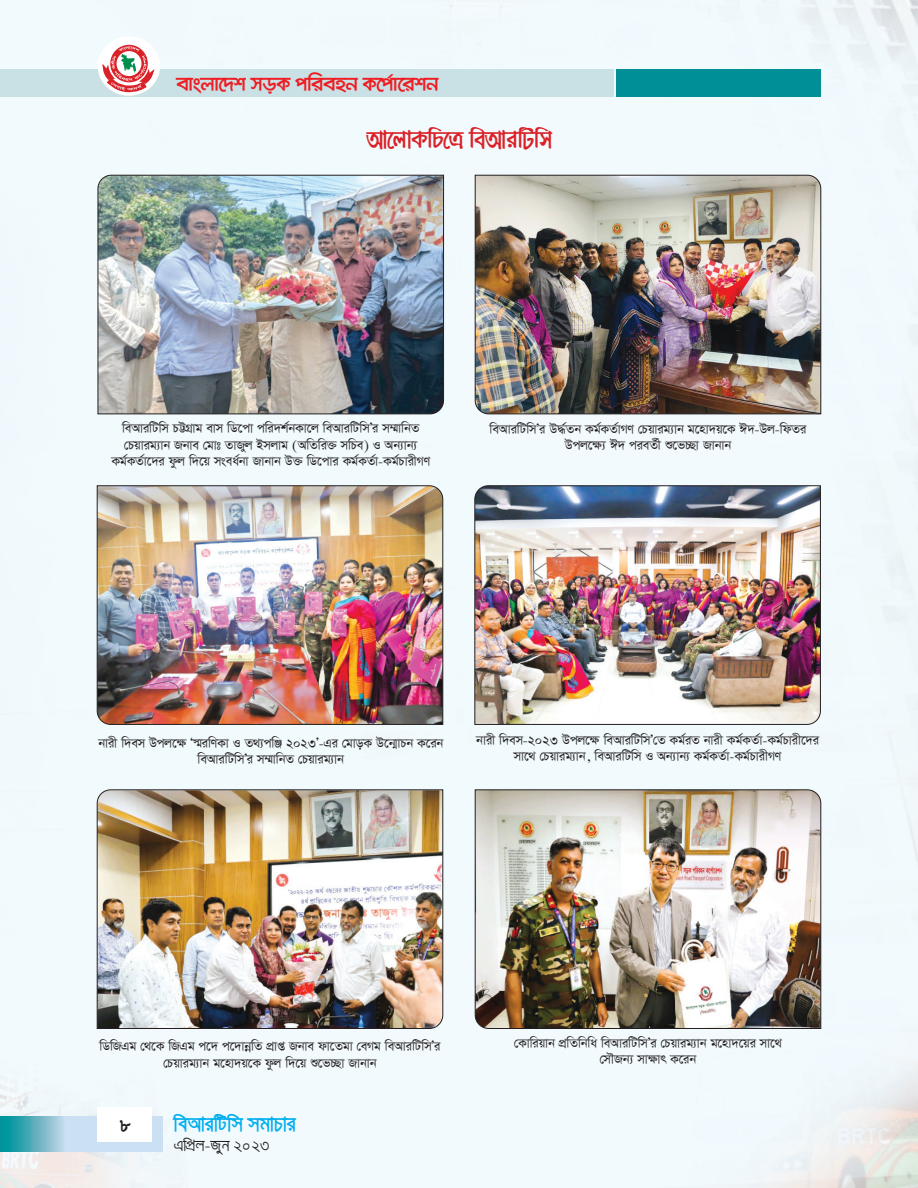
<style>
.page{position:relative;width:918px;height:1188px;background:#f1fafd}
.page>*{position:absolute;margin:0;border:0;box-sizing:border-box;transform-origin:0 0}
.t1{font:700 25.5px "Meghna MJ";color:#da2128}
.t2{font:700 24px "Kongsho MJ";color:#ee1d23}
.t3{font:700 21px "Karnaphuli MJ";color:#00aeef}
.t4{font:700 21px "Sutonny MJ";color:#231f20}
.t5{font:16.5px "Karnaphuli MJ";color:#231f20}
.t6{font:15px/16.5px "Sutonny MJ";color:#231f20;text-align:center}
</style>
<div class="page">
<div style="left:0;top:69px;width:614px;height:28px;background:#c9e0e4"></div>
<div style="left:616px;top:69px;width:205px;height:28px;background:#008f97"></div>
<svg style="left:0;top:1117px;width:163px;height:35px;background:#8ec6d7"></svg>
<div style="left:97px;top:1107px;width:55px;height:35px;background:#fff"></div>
<div style="left:98px;top:36px;width:62px;height:60px;background:#fff;border-radius:50%"></div>
<svg style="left:102px;top:46px;width:52px;height:47px"></svg>
<img style="left:96px;top:789px;width:348px;height:240px">
<img style="left:474px;top:789px;width:348px;height:240px">
<img style="left:474px;top:485px;width:347px;height:240px">
<img style="left:96px;top:485px;width:348px;height:240px">
<img style="left:474px;top:174px;width:348px;height:241px">
<img style="left:97px;top:174px;width:347px;height:241px">
<h2 class="t2" style="left:176px;top:69px;width:264px">evsjv‡`k moK cwienb K‡c©v‡ikb</h2>
<h1 class="t1" style="left:367px;top:121px;width:187px">AV‡JVKWP‡Î WEAVIWUWM</h1>
<p class="t6" style="left:111px;top:421px;width:320px">WEAVIWUWM PÆMÖVG EVM WW‡CV CWI`K©BKV‡J WEAVIWUWMÕI M¤§VWBZ †PQVIG¨VB RBVE †GVT ZVRYJ BMJVG (AWZWI³ MWPE) I AB¨VB¨<br>KG©KZ©V‡`I DZJ W`‡Q MSEA©BV RVBVB D³ WW‡CVI KG©KZ©V-KG©PVIXMY</p>
<p class="t6" style="left:490px;top:421px;width:318px">WEAVIWUWMÕI D×©ZB KG©KZ©VMY †PQVIG¨VB G‡NV`Q‡K C`-DJ-WDZI<br>DCJ‡Ÿ¨ C` CIEZ©XÏ‡F”QV RVBVB</p>
<p class="t6" style="left:98px;top:736px;width:346px">BVIX W`EM DCJ‡Ÿ Ô¯§IWYKV I Z_¨CWÄ 2023Õ-GI †GVOK D‡B¥VPB K‡IB<br>WEAVIWUWMÕI M¤§VWBZ †PQVIG¨VB</p>
<p class="t6" style="left:476px;top:732px;width:344px">BVIX W`EM-2023 DCJ‡Ÿ WEAVIWUWMÕ†Z KG©IZ BVIX KG©KZ©V-KG©PVIX‡`I<br>MV‡_ †PQVIG¨VB, WEAVIWUWM I AB¨VB¨ KG©KZ©V-KG©PVIXMY</p>
<p class="t6" style="left:100px;top:1039px;width:342px">WWWRGG †_‡K WRGG C‡` C‡`VBŒWZ CÖVß RBVE DV‡ZGV †EMG WEAVIWUWMÕI †PQVIG¨VB G‡NV`Q‡K DZJ W`‡Q Ï‡F”QV RVBVB</p>
<p class="t6" style="left:514px;top:1036px;width:269px">†KVWIQVB CÖWZWBWA WEAVIWUWMÕI †PQVIG¨VB G‡NV`‡QI MV‡_ †MŠRB¨ MVŸVR K‡IB</p>
<h3 class="t4" style="left:119px;top:1114px;width:13px">8</h3>
<h3 class="t3" style="left:174px;top:1111px;width:124px">WEAVIWUWM MGVPVI</h3>
<p class="t5" style="left:174px;top:1135px;width:98px">GwcÖj-Ryb 2023</p>
</div>
